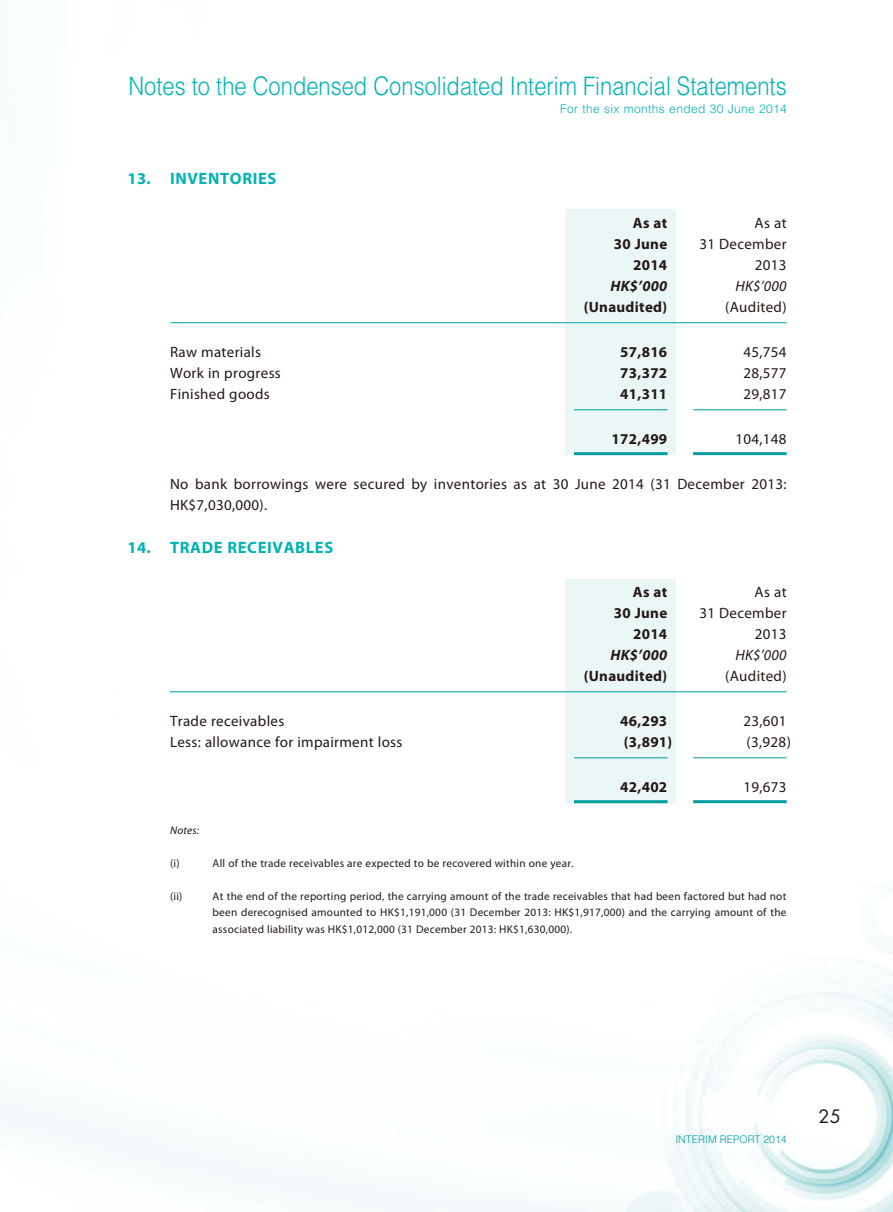
<style>
.page{position:relative;width:893px;height:1212px;background:#fff}
.page>*{position:absolute;margin:0;border:0;box-sizing:border-box;transform-origin:0 0}
.t1{font:300 25.5px "Helvetica LT Std";color:#00b2b6;scale:.86 1}
.t2{font:18px "Futura Std";color:#231916}
.t3{font:700 16.5px "Myriad Pro";letter-spacing:.04em;color:#00b2b6}
.t4{font:15px/21px "Myriad Pro";letter-spacing:.02em;color:#231916}
.t5{font:700 15px "Myriad Pro";letter-spacing:.02em;color:#231916}
.t6{font:italic 700 15px "Myriad Pro";letter-spacing:.02em;color:#231916}
.t7{font:italic 15px "Myriad Pro";letter-spacing:.02em;color:#231916}
.t8{font:300 12px "Helvetica LT Std";letter-spacing:.03em;color:#00b2b6}
.t9{font:11.25px/16.5px "Myriad Pro";letter-spacing:.02em;color:#231916;text-align:justify}
.t10{font:italic 11.25px "Myriad Pro";letter-spacing:.02em;color:#231916}
.t11{font:300 10.5px "Helvetica LT Std";color:#009ea1}
</style>
<div class="page">
<img style="left:0;top:209px;width:893px;height:1003px">
<div style="left:566px;top:210px;width:110px;height:245px;background:#ebf6f7"></div>
<hr style="left:170px;top:322px;width:617px;height:1px;background:#009ea1">
<hr style="left:574px;top:409px;width:93px;height:1px;background:#009ea1">
<hr style="left:693px;top:409px;width:94px;height:1px;background:#009ea1">
<hr style="left:574px;top:452px;width:93px;height:3px;background:#009ea1">
<hr style="left:693px;top:452px;width:94px;height:3px;background:#009ea1">
<div style="left:566px;top:579px;width:110px;height:224px;background:#ebf6f7"></div>
<hr style="left:170px;top:691px;width:617px;height:1px;background:#009ea1">
<hr style="left:574px;top:757px;width:93px;height:1px;background:#009ea1">
<hr style="left:693px;top:757px;width:94px;height:1px;background:#009ea1">
<hr style="left:574px;top:800px;width:93px;height:3px;background:#009ea1">
<hr style="left:693px;top:800px;width:94px;height:3px;background:#009ea1">
<h1 class="t1" style="left:128px;top:70px;width:767px">Notes to the Condensed Consolidated Interim Financial Statements</h1>
<p class="t8" style="left:560px;top:101px;width:228px">For the six months ended 30 June 2014</p>
<h3 class="t3" style="left:128px;top:168px;width:150px">13. INVENTORIES</h3>
<h3 class="t5" style="left:633px;top:213px;width:36px">As at</h3>
<h3 class="t4" style="left:755px;top:212px;width:34px">As at</h3>
<h3 class="t5" style="left:614px;top:234px;width:55px">30 June</h3>
<h3 class="t4" style="left:699px;top:233px;width:89px">31 December</h3>
<h3 class="t5" style="left:633px;top:255px;width:36px">2014</h3>
<h3 class="t4" style="left:755px;top:254px;width:33px">2013</h3>
<h3 class="t6" style="left:610px;top:276px;width:58px">HK$’000</h3>
<h3 class="t7" style="left:735px;top:276px;width:53px">HK$’000</h3>
<h3 class="t5" style="left:584px;top:297px;width:85px">(Unaudited)</h3>
<h3 class="t4" style="left:725px;top:296px;width:63px">(Audited)</h3>
<h3 class="t4" style="left:170px;top:341px;width:92px">Raw materials</h3>
<h3 class="t5" style="left:620px;top:342px;width:49px">57,816</h3>
<h3 class="t4" style="left:743px;top:341px;width:45px">45,754</h3>
<h3 class="t4" style="left:170px;top:362px;width:112px">Work in progress</h3>
<h3 class="t5" style="left:620px;top:363px;width:49px">73,372</h3>
<h3 class="t4" style="left:743px;top:362px;width:45px">28,577</h3>
<h3 class="t4" style="left:170px;top:383px;width:101px">Finished goods</h3>
<h3 class="t5" style="left:620px;top:384px;width:49px">41,311</h3>
<h3 class="t4" style="left:743px;top:383px;width:45px">29,817</h3>
<h3 class="t5" style="left:612px;top:429px;width:57px">172,499</h3>
<h3 class="t4" style="left:735px;top:428px;width:53px">104,148</h3>
<h3 class="t4" style="left:170px;top:473px;width:618px">No bank borrowings were secured by inventories as at 30 June 2014 (31 December 2013:<br>HK$7,030,000).</h3>
<h3 class="t3" style="left:128px;top:537px;width:207px">14. TRADE RECEIVABLES</h3>
<h3 class="t5" style="left:633px;top:582px;width:36px">As at</h3>
<h3 class="t4" style="left:755px;top:581px;width:34px">As at</h3>
<h3 class="t5" style="left:614px;top:603px;width:55px">30 June</h3>
<h3 class="t4" style="left:699px;top:602px;width:89px">31 December</h3>
<h3 class="t5" style="left:633px;top:624px;width:36px">2014</h3>
<h3 class="t4" style="left:755px;top:623px;width:33px">2013</h3>
<h3 class="t6" style="left:610px;top:645px;width:58px">HK$’000</h3>
<h3 class="t7" style="left:735px;top:645px;width:53px">HK$’000</h3>
<h3 class="t5" style="left:584px;top:666px;width:85px">(Unaudited)</h3>
<h3 class="t4" style="left:725px;top:665px;width:63px">(Audited)</h3>
<h3 class="t4" style="left:170px;top:710px;width:116px">Trade receivables</h3>
<h3 class="t5" style="left:620px;top:711px;width:49px">46,293</h3>
<h3 class="t4" style="left:743px;top:710px;width:45px">23,601</h3>
<h3 class="t4" style="left:170px;top:731px;width:234px">Less: allowance for impairment loss</h3>
<h3 class="t5" style="left:624px;top:732px;width:50px">(3,891)</h3>
<h3 class="t4" style="left:747px;top:731px;width:46px">(3,928)</h3>
<h3 class="t5" style="left:620px;top:777px;width:49px">42,402</h3>
<h3 class="t4" style="left:743px;top:776px;width:45px">19,673</h3>
<p class="t10" style="left:170px;top:823px;width:31px">Notes:</p>
<p class="t9" style="left:170px;top:854px;width:11px">(i)</p>
<p class="t9" style="left:213px;top:854px;width:363px">All of the trade receivables are expected to be recovered within one year.</p>
<p class="t9" style="left:170px;top:887px;width:14px">(ii)</p>
<p class="t9" style="left:213px;top:887px;width:575px">At the end of the reporting period, the carrying amount of the trade receivables that had been factored but had not been derecognised amounted to HK$1,191,000 (31 December 2013: HK$1,917,000) and the carrying amount of the associated liability was HK$1,012,000 (31 December 2013: HK$1,630,000).</p>
<p class="t11" style="left:675px;top:1133px;width:113px">INTERIM REPORT 2014</p>
<h2 class="t2" style="left:819px;top:1105px;width:24px">25</h2>
</div>
